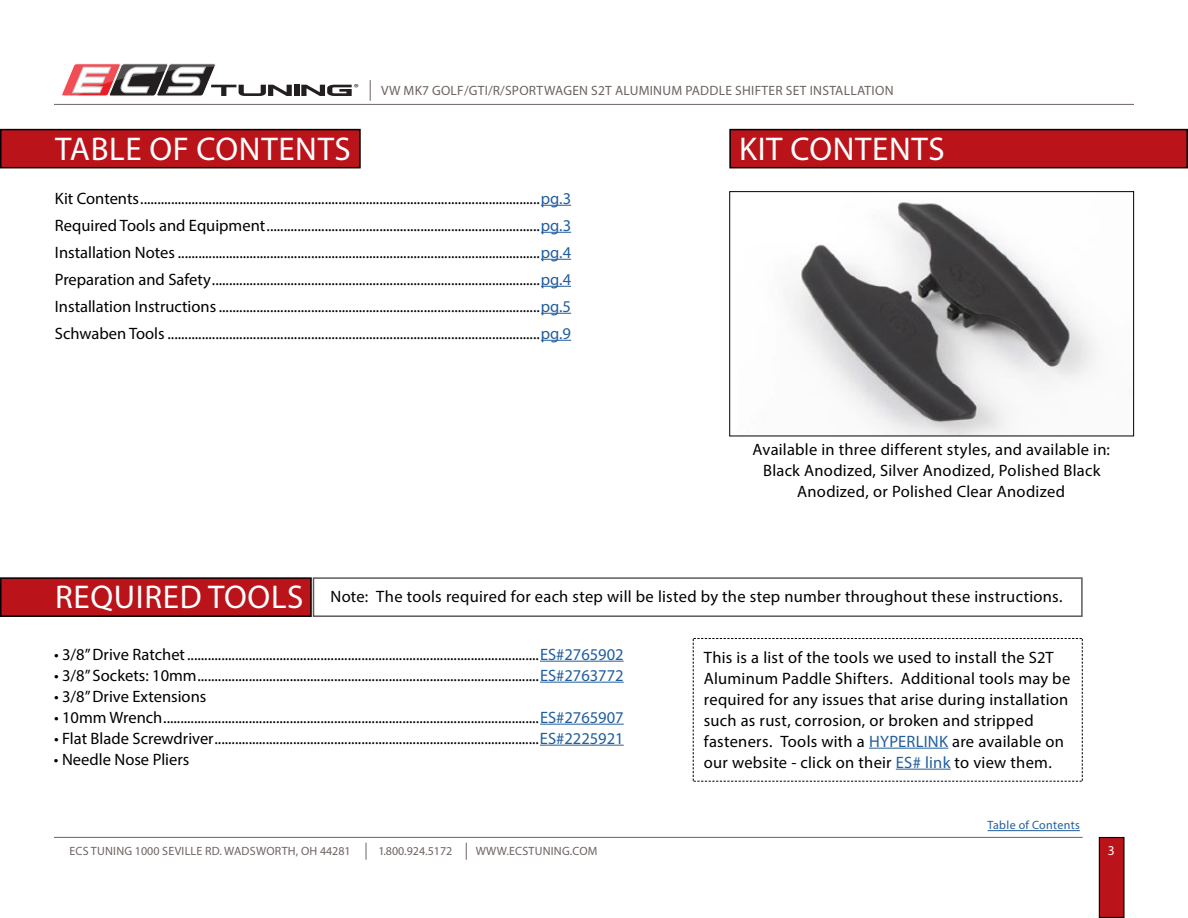
<style>
.page{position:relative;width:1188px;height:918px;background:#fff}
.page>*{position:absolute;margin:0;border:0;box-sizing:border-box;transform-origin:0 0}
.t1{font:33px "Myriad Pro";letter-spacing:.02em;color:#fff}
.t2{font:16.5px/21px "Myriad Pro";letter-spacing:.015em;color:#000}
.t3{font:13.5px "Myriad Pro";letter-spacing:.02em;color:#6c6361}
.t4{font:13.5px "Myriad Pro";color:#fff}
.t5{font:12px "Myriad Pro";letter-spacing:.02em;color:#6c6361}
.t6{font:12px "Myriad Pro";letter-spacing:.025em;color:#215e9e}
.t7{font:12px "Myriad Pro";color:#6c6361}
.t8{font:10.2px "Myriad";color:#231f20;scale:1.19 1}
.s1{color:#215e9e}
.s2{font-size:33px;color:#fff}
</style>
<div class="page">
<div style="left:1099px;top:838px;width:25px;height:79px;background:#ba141a"></div>
<div style="left:1099px;top:837px;width:26px;height:81px;border:1px solid #000"></div>
<hr style="left:54px;top:837px;width:1029px;height:1px;background:#6c6361">
<svg style="left:366px;top:843px;width:1px;height:17px"></svg>
<svg style="left:466px;top:843px;width:1px;height:17px"></svg>
<hr style="left:54px;top:104px;width:1080px;height:1px;background:#6c6361">
<svg style="left:370px;top:80px;width:1px;height:21px"></svg>
<svg style="left:301px;top:85px;width:51px;height:11px"></svg>
<div style="left:294px;top:85px;width:5px;height:11px;background:#231f20"></div>
<svg style="left:61px;top:63px;width:231px;height:33px"></svg>
<hr style="left:988px;top:830px;width:92px;height:1px;background:#215e9e">
<div style="left:1px;top:130px;width:359px;height:38px;background:#ba141a"></div>
<div style="left:0;top:129px;width:361px;height:39px;border:2px solid #000"></div>
<hr style="left:541px;top:205px;width:30px;height:1px;background:#215e9e">
<hr style="left:541px;top:232px;width:30px;height:1px;background:#215e9e">
<hr style="left:541px;top:259px;width:30px;height:1px;background:#215e9e">
<hr style="left:541px;top:286px;width:30px;height:1px;background:#215e9e">
<hr style="left:541px;top:313px;width:30px;height:1px;background:#215e9e">
<hr style="left:541px;top:340px;width:30px;height:1px;background:#215e9e">
<div style="left:730px;top:130px;width:457px;height:38px;background:#ba141a"></div>
<div style="left:729px;top:129px;width:459px;height:39px;border:2px solid #000"></div>
<img style="left:788px;top:202px;width:307px;height:232px">
<div style="left:729px;top:191px;width:405px;height:245px;border:1px solid #000"></div>
<div style="left:1px;top:578px;width:310px;height:38px;background:#ba141a"></div>
<div style="left:0;top:577px;width:312px;height:40px;border:2px solid #000"></div>
<hr style="left:540px;top:661px;width:84px;height:1px;background:#215e9e">
<hr style="left:540px;top:682px;width:84px;height:1px;background:#215e9e">
<hr style="left:540px;top:724px;width:84px;height:1px;background:#215e9e">
<hr style="left:540px;top:745px;width:84px;height:1px;background:#215e9e">
<svg style="left:693px;top:638px;width:390px;height:144px"></svg>
<p class="t8" style="left:354px;top:81px;width:6px">®</p>
<p class="t3" style="left:381px;top:82px;width:514px">VW MK7 GOLF/GTI/R/SPORTWAGEN S2T ALUMINUM PADDLE SHIFTER SET INSTALLATION</p>
<h1 class="t1" style="left:55px;top:128px;width:297px">TABLE OF CONTENTS</h1>
<p class="t2" style="left:55px;top:184px;width:518px;line-height:27px;text-align:justify">Kit Contents.....................................................................................................................<span class="s1">pg.3<br></span>Required Tools and Equipment................................................................................<span class="s1">pg.3<br></span>Installation Notes ..........................................................................................................<span class="s1">pg.4<br></span>Preparation and Safety................................................................................................<span class="s1">pg.4<br></span>Installation Instructions ..............................................................................................<span class="s1">pg.5<br></span>Schwaben Tools .............................................................................................................<span class="s1">pg.9</span></p>
<h1 class="t1" style="left:739px;top:128px;width:207px">KIT CONTENTS</h1>
<p class="t2" style="left:753px;top:438px;width:359px;text-align:center">Available in three different styles, and available in:<br>Black Anodized, Silver Anodized, Polished Black<br>Anodized, or Polished Clear Anodized</p>
<p class="t2" style="left:55px;top:586px;width:1009px"><span class="s2">REQUIRED TOOLS</span> Note: The tools required for each step will be listed by the step number throughout these instructions.</p>
<p class="t2" style="left:54px;top:643px;width:571px">• 3/8” Drive Ratchet.......................................................................................................<span class="s1">ES#2765902</span></p>
<p class="t2" style="left:54px;top:664px;width:571px">• 3/8” Sockets: 10mm....................................................................................................<span class="s1">ES#2763772</span></p>
<p class="t2" style="left:54px;top:685px;width:154px">• 3/8” Drive Extensions</p>
<p class="t2" style="left:54px;top:706px;width:571px">• 10mm Wrench..............................................................................................................<span class="s1">ES#2765907</span></p>
<p class="t2" style="left:54px;top:727px;width:571px">• Flat Blade Screwdriver...............................................................................................<span class="s1">ES#2225921</span></p>
<p class="t2" style="left:54px;top:748px;width:137px">• Needle Nose Pliers</p>
<p class="t2" style="left:704px;top:646px;width:368px">This is a list of the tools we used to install the S2T Aluminum Paddle Shifters. Additional tools may be required for any issues that arise during installation such as rust, corrosion, or broken and stripped fasteners. Tools with a <span class="s1">HYPERLINK</span> are available on our website - click on their <span class="s1">ES# link</span> to view them.</p>
<p class="t6" style="left:988px;top:818px;width:94px">Table of Contents</p>
<p class="t5" style="left:69px;top:844px;width:283px">ECS TUNING 1000 SEVILLE RD. WADSWORTH, OH 44281</p>
<p class="t7" style="left:378px;top:844px;width:75px">1.800.924.5172</p>
<p class="t5" style="left:476px;top:844px;width:123px">WWW.ECSTUNING.COM</p>
<p class="t4" style="left:1108px;top:842px;width:8px">3</p>
</div>
